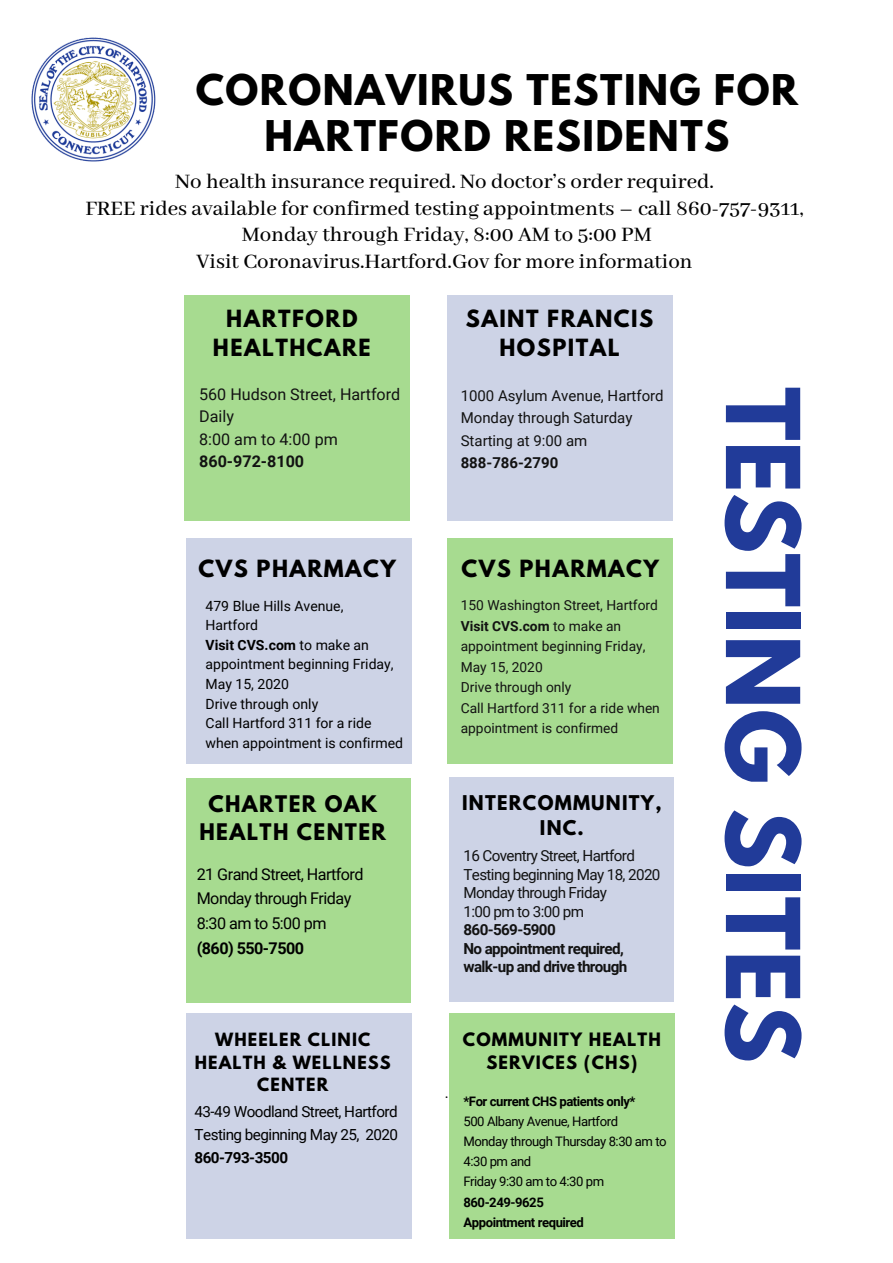
<style>
.page{position:relative;width:893px;height:1263px;background:#fff}
.page>*{position:absolute;margin:0;border:0;box-sizing:border-box;transform-origin:0 0}
.t1{font:700 90px "League Spartan";color:#213b99}
.t2{font:700 37.5px/46.6px "League Spartan";letter-spacing:.04em;color:#000;text-align:center}
.t3{font:500 22.88px/26.6px "Abhaya Libre";color:#000;text-align:center}
.t4{font:700 21px/29.3px "League Spartan";letter-spacing:.07em;color:#000;text-align:center}
.t5{font:700 20.25px/28.3px "League Spartan";letter-spacing:.07em;color:#000;text-align:center}
.t6{font:700 18px/24.8px "League Spartan";letter-spacing:.07em;color:#000;text-align:center}
.t7{font:700 16.35px/22.8px "League Spartan";letter-spacing:.07em;color:#000;text-align:center}
.t8{font:16.2px/24.8px "Roboto";letter-spacing:-.035em;color:#000}
.t9{font:700 16.2px/22.4px "League Spartan";letter-spacing:.07em;color:#000;text-align:center}
.t10{font:700 16.2px "Roboto";letter-spacing:-.035em;color:#000}
.t11{font:16.12px/22.4px "Roboto";color:#121212}
.t12{font:700 16.12px "Roboto";color:#121212}
.t13{font:15.23px/18.5px "Roboto";letter-spacing:-.04em;color:#121212}
.t14{font:700 15.23px/18.5px "Roboto";letter-spacing:-.04em;color:#121212}
.t15{font:15.23px/23.4px "Roboto";letter-spacing:-.035em;color:#000}
.t16{font:700 15.23px "Roboto";letter-spacing:-.035em;color:#000}
.t17{font:15px/22.4px "Roboto";color:#121212}
.t18{font:700 15px "Roboto";color:#121212}
.t19{font:15px "Roboto";color:#000}
.t20{font:14.02px/19.6px "Roboto";color:#000}
.t21{font:13.8px/20.5px "Roboto";color:#121212}
.t22{font:13.12px/20.2px "Roboto";letter-spacing:-.035em;color:#000}
.t23{font:700 13.12px/20.2px "Roboto";letter-spacing:-.035em;color:#000}
.s1{font-weight:700}
</style>
<div class="page">
<div style="left:184px;top:295px;width:226px;height:225px;background:#a7db90"></div>
<img style="left:31px;top:37px;width:125px;height:125px">
<div style="left:447px;top:295px;width:225px;height:225px;background:#cdd3e6"></div>
<div style="left:186px;top:538px;width:226px;height:225px;background:#cdd3e6"></div>
<div style="left:447px;top:538px;width:225px;height:225px;background:#a7db90"></div>
<div style="left:186px;top:778px;width:224px;height:224px;background:#a7db90"></div>
<div style="left:449px;top:777px;width:225px;height:225px;background:#cdd3e6"></div>
<div style="left:186px;top:1013px;width:226px;height:226px;background:#cdd3e6"></div>
<div style="left:449px;top:1013px;width:226px;height:226px;background:#a7db90"></div>
<h2 class="t2" style="left:196px;top:71px;width:603px">CORONAVIRUS TESTING FOR<br>HARTFORD RESIDENTS</h2>
<p class="t3" style="left:85px;top:169px;width:720px">No health insurance required. No doctor’s order required.<br>FREE rides available for confirmed testing appointments – call 860-757-9311, Monday through Friday, 8:00 AM to 5:00 PM<br>Visit Coronavirus.Hartford.Gov for more information</p>
<p class="t4" style="left:213px;top:306px;width:159px">HARTFORD<br>HEALTHCARE</p>
<p class="t4" style="left:466px;top:306px;width:189px">SAINT FRANCIS<br>HOSPITAL</p>
<p class="t17" style="left:461px;top:384px;width:204px">1000 Asylum Avenue, Hartford<br>Monday through Saturday<br>Starting at 9:00 am</p>
<p class="t18" style="left:461px;top:454px;width:99px">888-786-2790</p>
<p class="t11" style="left:199px;top:383px;width:203px">560 Hudson Street, Hartford<br>Daily<br>8:00 am to 4:00 pm</p>
<p class="t12" style="left:199px;top:452px;width:106px">860-972-8100</p>
<p class="t4" style="left:198px;top:556px;width:199px">CVS PHARMACY</p>
<p class="t20" style="left:205px;top:596px;width:199px">479 Blue Hills Avenue,<br>Hartford<br><span class="s1">Visit CVS.com</span> to make an appointment beginning Friday,<br>May 15, 2020<br>Drive through only<br>Call Hartford 311 for a ride when appointment is confirmed</p>
<p class="t21" style="left:461px;top:595px;width:201px">150 Washington Street, Hartford<br><span class="s1">Visit CVS.com</span> to make an appointment beginning Friday,<br>May 15, 2020<br>Drive through only<br>Call Hartford 311 for a ride when appointment is confirmed</p>
<p class="t4" style="left:461px;top:556px;width:199px">CVS PHARMACY</p>
<p class="t5" style="left:199px;top:792px;width:188px">CHARTER OAK<br>HEALTH CENTER</p>
<p class="t8" style="left:197px;top:862px;width:168px">21 Grand Street, Hartford<br>Monday through Friday<br>8:30 am to 5:00 pm</p>
<p class="t10" style="left:197px;top:939px;width:109px">(860) 550-7500</p>
<p class="t6" style="left:462px;top:793px;width:201px">INTERCOMMUNITY,<br>INC.</p>
<p class="t13" style="left:463px;top:847px;width:198px">16 Coventry Street, Hartford<br>Testing beginning May 18, 2020<br>Monday through Friday<br>1:00 pm to 3:00 pm</p>
<p class="t14" style="left:463px;top:921px;width:165px">860-569-5900<br>No appointment required, walk-up and drive through</p>
<p class="t9" style="left:195px;top:1030px;width:198px">WHEELER CLINIC<br>HEALTH &amp; WELLNESS<br>CENTER</p>
<p class="t7" style="left:463px;top:1030px;width:199px">COMMUNITY HEALTH<br>SERVICES (CHS)</p>
<p class="t15" style="left:194px;top:1100px;width:205px">43-49 Woodland Street, Hartford<br>Testing beginning May 25, 2020</p>
<p class="t16" style="left:194px;top:1149px;width:95px">860-793-3500</p>
<p class="t19" style="left:445px;top:1084px;width:5px">.</p>
<p class="t23" style="left:463px;top:1091px;width:173px">*For current CHS patients only*</p>
<p class="t22" style="left:463px;top:1111px;width:205px">500 Albany Avenue, Hartford<br>Monday through Thursday 8:30 am to<br>4:30 pm and<br>Friday 9:30 am to 4:30 pm</p>
<p class="t23" style="left:463px;top:1192px;width:122px">860-249-9625<br>Appointment required</p>
<h1 class="t1" style="left:807px;top:387px;width:677px;rotate:90deg">TESTING SITES</h1>
</div>
